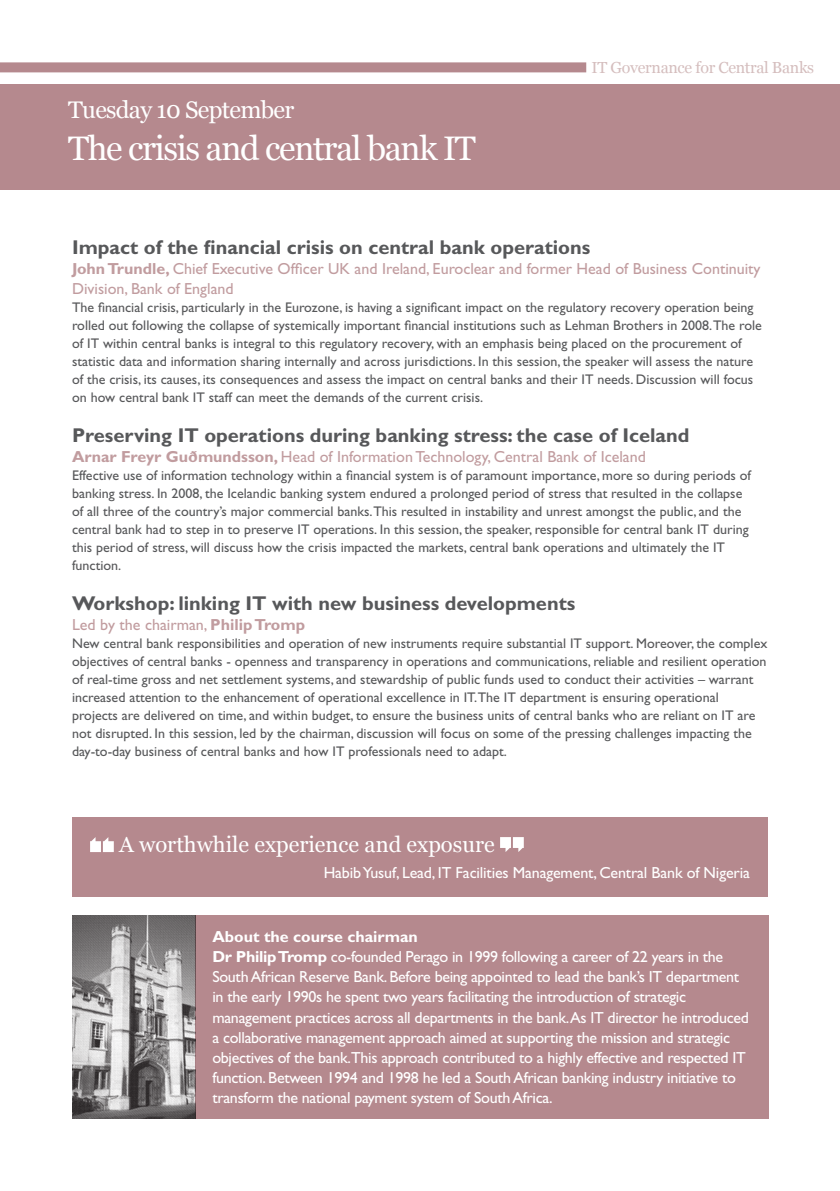
<style>
.page{position:relative;width:840px;height:1191px;background:#fff}
.page>*{position:absolute;margin:0;border:0;box-sizing:border-box;transform-origin:0 0}
.t1{font:34px "Georgia";letter-spacing:-.04em;color:#fff}
.t2{font:24px "Georgia";letter-spacing:-.03em;color:#fff}
.t3{font:22px "Georgia";color:#fff}
.t4{font:700 20px "Gill Sans Std";color:#57585a}
.t5{font:16px/20px "Gill Sans Std";letter-spacing:-.02em;color:#fff}
.t6{font:16px/20px "Gill Sans Std";color:#c19c9f}
.t7{font:16px "Georgia";letter-spacing:-.02em;color:#d5bebe}
.t8{font:14px/18px "Gill Sans Std";color:#57585a}
.s1{font-weight:700}
</style>
<div class="page">
<div style="left:0;top:84px;width:839px;height:105px;background:#b5898e"></div>
<div style="left:0;top:62px;width:586px;height:10px;background:#b5898e"></div>
<div style="left:195px;top:915px;width:573px;height:204px;background:#b5898e"></div>
<img style="left:72px;top:915px;width:123px;height:204px">
<div style="left:72px;top:817px;width:695px;height:79px;background:#b5898e"></div>
<svg style="left:90px;top:837px;width:24px;height:15px"></svg>
<svg style="left:500px;top:837px;width:23px;height:15px"></svg>
<h2 class="t2" style="left:68px;top:95px;width:227px">Tuesday 10 September</h2>
<h1 class="t1" style="left:68px;top:128px;width:409px">The crisis and central bank IT</h1>
<p class="t7" style="left:591px;top:57px;width:224px">IT Governance for Central Banks</p>
<h3 class="t4" style="left:72px;top:235px;width:519px">Impact of the financial crisis on central bank operations</h3>
<p class="t6" style="left:72px;top:258px;width:689px"><span class="s1">John Trundle,</span> Chief Executive Officer UK and Ireland, Euroclear and former Head of Business Continuity<br>Division, Bank of England</p>
<p class="t8" style="left:72px;top:298px;width:691px">The financial crisis, particularly in the Eurozone, is having a significant impact on the regulatory recovery operation being rolled out following the collapse of systemically important financial institutions such as Lehman Brothers in 2008.The role of IT within central banks is integral to this regulatory recovery, with an emphasis being placed on the procurement of statistic data and information sharing internally and across jurisdictions. In this session, the speaker will assess the nature of the crisis, its causes, its consequences and assess the impact on central banks and their IT needs. Discussion will focus on how central bank IT staff can meet the demands of the current crisis.</p>
<h3 class="t4" style="left:72px;top:423px;width:618px">Preserving IT operations during banking stress: the case of Iceland</h3>
<p class="t6" style="left:72px;top:446px;width:575px"><span class="s1">Arnar Freyr Guðmundsson,</span> Head of Information Technology, Central Bank of Iceland</p>
<p class="t8" style="left:72px;top:466px;width:680px">Effective use of information technology within a financial system is of paramount importance, more so during periods of banking stress. In 2008, the Icelandic banking system endured a prolonged period of stress that resulted in the collapse of all three of the country’s major commercial banks.This resulted in instability and unrest amongst the public, and the central bank had to step in to preserve IT operations. In this session, the speaker, responsible for central bank IT during this period of stress, will discuss how the crisis impacted the markets, central bank operations and ultimately the IT function.</p>
<h3 class="t4" style="left:72px;top:591px;width:504px">Workshop: linking IT with new business developments</h3>
<p class="t6" style="left:72px;top:614px;width:234px">Led by the chairman, <span class="s1">Philip Tromp</span></p>
<p class="t8" style="left:72px;top:634px;width:696px">New central bank responsibilities and operation of new instruments require substantial IT support. Moreover, the complex objectives of central banks - openness and transparency in operations and communications, reliable and resilient operation of real-time gross and net settlement systems, and stewardship of public funds used to conduct their activities – warrant increased attention to the enhancement of operational excellence in IT.The IT department is ensuring operational projects are delivered on time, and within budget, to ensure the business units of central banks who are reliant on IT are not disrupted. In this session, led by the chairman, discussion will focus on some of the pressing challenges impacting the day-to-day business of central banks and how IT professionals need to adapt.</p>
<h3 class="t3" style="left:119px;top:831px;width:377px">A worthwhile experience and exposure</h3>
<p class="t5" style="left:323px;top:862px;width:427px">Habib Yusuf, Lead, IT Facilities Management, Central Bank of Nigeria</p>
<p class="t5" style="left:212px;top:927px;width:537px"><span class="s1">About the course chairman<br>Dr Philip Tromp</span> co-founded Perago in 1999 following a career of 22 years in the South African Reserve Bank. Before being appointed to lead the bank’s IT department in the early 1990s he spent two years facilitating the introduction of strategic management practices across all departments in the bank.As IT director he introduced a collaborative management approach aimed at supporting the mission and strategic objectives of the bank.This approach contributed to a highly effective and respected IT function. Between 1994 and 1998 he led a South African banking industry initiative to transform the national payment system of South Africa.</p>
</div>
